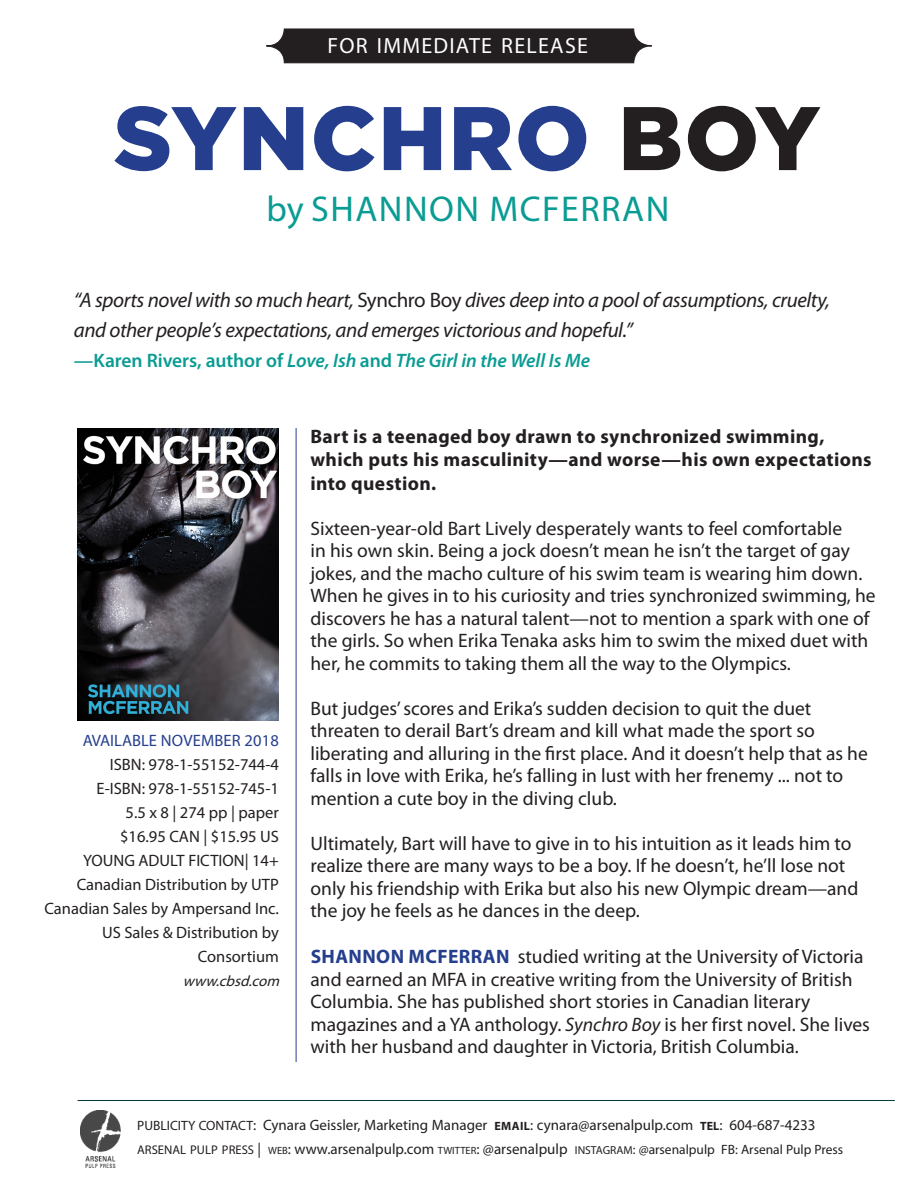
<style>
.page{position:relative;width:918px;height:1188px;background:#fff}
.page>*{position:absolute;margin:0;border:0;box-sizing:border-box;transform-origin:0 0}
.t1{font:900 90px "Gotham";letter-spacing:.02em;color:#253f8e}
.t2{font:36px "Myriad Pro";letter-spacing:.04em;color:#0a9c93}
.t3{font:22.05px "Myriad Pro";letter-spacing:.055em;color:#fff}
.t4{font:italic 21px/30px "Myriad Pro";letter-spacing:-.02em;color:#231f20}
.t5{font:19.5px/22.5px "Myriad Pro";color:#231f20}
.t6{font:700 19.5px/23.4px "Myriad Pro";letter-spacing:.02em;color:#231f20}
.t7{font:italic 600 19.5px "Myriad Pro";letter-spacing:-.005em;color:#0a9c93}
.t8{font:16.5px/24px "Myriad Pro";color:#231f20;text-align:right}
.t9{font:16.5px "Myriad Pro";letter-spacing:.01em;color:#253f8e}
.t10{font:15px "Myriad Pro";color:#231f20}
.t11{font:italic 15px "Myriad Pro";color:#231f20}
.s1{color:#231f20}
.s2{font-style:normal}
.s3{font-weight:700;color:#253f8e}
.s4{font-style:italic}
.s5{font-size:13.5px}
.s6{font-weight:700;font-size:12px}
.s7{font-style:inherit}
.s8{font-size:12.6px}
.s9{font-size:10.5px}
.s10{font-size:11.55px}
</style>
<div class="page">
<img style="left:77px;top:429px;width:201px;height:292px">
<hr style="left:78px;top:1100px;width:817px;height:1px;background:#0b3640">
<img style="left:81px;top:1111px;width:39px;height:57px">
<hr style="left:296px;top:428px;width:1px;height:634px;background:#253f8e">
<svg style="left:266px;top:29px;width:386px;height:34px;background:#322f30"></svg>
<p class="t3" style="left:327px;top:33px;width:262px">FOR IMMEDIATE RELEASE</p>
<p class="t1" style="left:114px;top:86px;width:708px">SYNCHRO <span class="s1">BOY</span></p>
<p class="t2" style="left:266px;top:186px;width:404px">by SHANNON MCFERRAN</p>
<p class="t4" style="left:74px;top:286px;width:758px">“A sports novel with so much heart, <span class="s2">Synchro Boy</span> dives deep into a pool of assumptions, cruelty, and other people’s expectations, and emerges victorious and hopeful.”</p>
<p class="t7" style="left:74px;top:350px;width:518px">—<span class="s2">Karen Rivers, author of</span> Love, Ish <span class="s2">and</span> The Girl in the Well Is Me</p>
<p class="t9" style="left:83px;top:730px;width:198px">AVAILABLE NOVEMBER 2018</p>
<p class="t8" style="left:110px;top:752px;width:171px">ISBN: 978-1-55152-744-4</p>
<p class="t8" style="left:97px;top:776px;width:184px">E-ISBN: 978-1-55152-745-1</p>
<p class="t8" style="left:126px;top:800px;width:155px">5.5 x 8 | 274 pp | paper</p>
<p class="t8" style="left:120px;top:824px;width:160px">$16.95 CAN | $15.95 US</p>
<p class="t8" style="left:83px;top:848px;width:197px">YOUNG ADULT FICTION| 14+</p>
<p class="t8" style="left:77px;top:872px;width:204px">Canadian Distribution by UTP</p>
<p class="t8" style="left:45px;top:896px;width:236px">Canadian Sales by Ampersand Inc.<br>US Sales &amp; Distribution by<br>Consortium</p>
<p class="t11" style="left:183px;top:972px;width:102px">www.cbsd.com</p>
<p class="t6" style="left:310px;top:425px;width:563px">Bart is a teenaged boy drawn to synchronized swimming, which puts his masculinity—and worse—his own expectations into question.</p>
<p class="t5" style="left:310px;top:517px;width:567px">Sixteen-year-old Bart Lively desperately wants to feel comfortable<br>in his own skin. Being a jock doesn’t mean he isn’t the target of gay jokes, and the macho culture of his swim team is wearing him down.<br>When he gives in to his curiosity and tries synchronized swimming, he discovers he has a natural talent—not to mention a spark with one of the girls. So when Erika Tenaka asks him to swim the mixed duet with her, he commits to taking them all the way to the Olympics.</p>
<p class="t5" style="left:310px;top:697px;width:559px">But judges’ scores and Erika’s sudden decision to quit the duet threaten to derail Bart’s dream and kill what made the sport so liberating and alluring in the first place. And it doesn’t help that as he falls in love with Erika, he’s falling in lust with her frenemy ... not to mention a cute boy in the diving club.</p>
<p class="t5" style="left:310px;top:832px;width:549px">Ultimately, Bart will have to give in to his intuition as it leads him to realize there are many ways to be a boy. If he doesn’t, he’ll lose not only his friendship with Erika but also his new Olympic dream—and the joy he feels as he dances in the deep.</p>
<p class="t5" style="left:310px;top:946px;width:561px"><span class="s3">SHANNON MCFERRAN</span> studied writing at the University of Victoria and earned an MFA in creative writing from the University of British Columbia. She has published short stories in Canadian literary magazines and a YA anthology. <span class="s4">Synchro Boy</span> is her first novel. She lives with her husband and daughter in Victoria, British Columbia.</p>
<p class="t10" style="left:137px;top:1117px;width:680px"><span class="s5">PUBLICITY CONTACT</span>: Cynara Geissler, Marketing Manager <span class="s6">EMAIL</span>: cynara@arsenalpulp.com <span class="s6">TEL</span><span class="s7">:</span> 604-687-4233</p>
<p class="t10" style="left:137px;top:1141px;width:708px"><span class="s8">ARSENAL PULP PRESS</span> <span class="s7">|</span> <span class="s9">WEB</span>: www.arsenalpulp.com <span class="s9">TWITTER</span><span class="s7">:</span> @arsenalpulp <span class="s10">INSTAGRAM</span><span class="s5">: @arsenalpulp FB: Arsenal Pulp Press</span></p>
</div>
